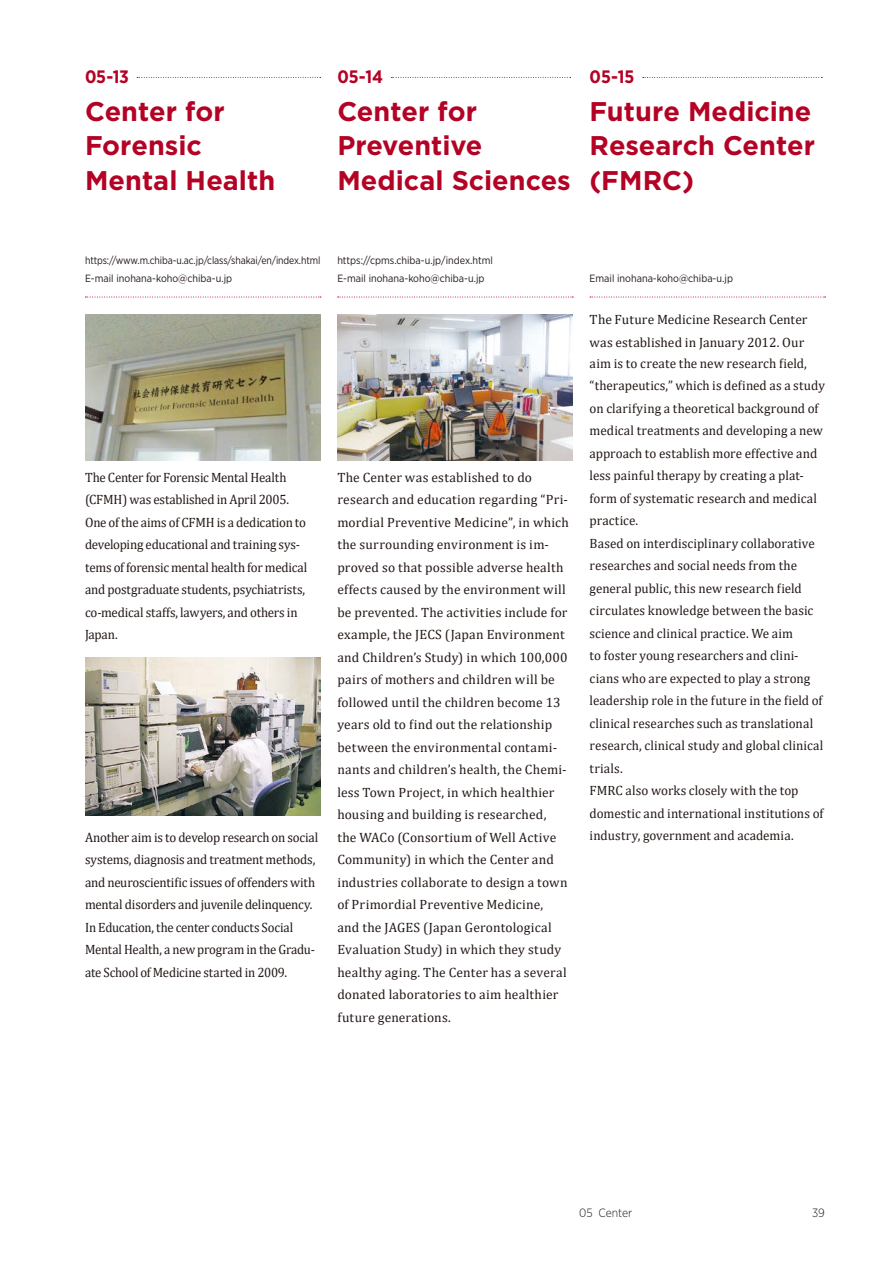
<style>
.page{position:relative;width:893px;height:1263px;background:#fff}
.page>*{position:absolute;margin:0;border:0;box-sizing:border-box;transform-origin:0 0}
.t1{font:700 27px/34.5px "Gotham";color:#b40225}
.t2{font:700 18px "Gotham Narrow";letter-spacing:-.005em;color:#b40225}
.t3{font:13.5px/22.5px "Cambria";letter-spacing:.005em;color:#231916}
.t4{font:13.5px/22.5px "Cambria";letter-spacing:-.015em;color:#231916;scale:.96 1}
.t5{font:300 12px "Gotham Narrow";color:#231916}
.t6{font:10.5px/18px "Gotham Narrow";color:#231916}
.t7{font:10.5px/18px "Gotham Narrow";color:#231916;scale:.96 1}
</style>
<div class="page">
<svg style="left:338px;top:297px;width:235px;height:1px"></svg>
<svg style="left:85px;top:297px;width:236px;height:1px"></svg>
<img style="left:85px;top:657px;width:235px;height:159px">
<img style="left:85px;top:314px;width:235px;height:146px">
<svg style="left:137px;top:77px;width:184px;height:1px"></svg>
<svg style="left:391px;top:77px;width:180px;height:1px"></svg>
<svg style="left:643px;top:77px;width:179px;height:1px"></svg>
<img style="left:337px;top:314px;width:236px;height:146px">
<svg style="left:590px;top:297px;width:236px;height:1px"></svg>
<h2 class="t2" style="left:85px;top:65px;width:45px">05-13</h2>
<h2 class="t2" style="left:337px;top:65px;width:47px">05-14</h2>
<h2 class="t2" style="left:590px;top:65px;width:46px">05-15</h2>
<h1 class="t1" style="left:590px;top:93px;width:227px">Future Medicine<br>Research Center (FMRC)</h1>
<h1 class="t1" style="left:85px;top:93px;width:192px">Center for<br>Forensic<br>Mental Health</h1>
<h1 class="t1" style="left:337px;top:93px;width:235px">Center for<br>Preventive<br>Medical Sciences</h1>
<p class="t7" style="left:85px;top:251px;width:247px">https://www.m.chiba-u.ac.jp/class/shakai/en/index.html<br>E-mail inohana-koho@chiba-u.jp</p>
<p class="t6" style="left:337px;top:251px;width:157px">https://cpms.chiba-u.jp/index.html<br>E-mail inohana-koho@chiba-u.jp</p>
<p class="t4" style="left:85px;top:466px;width:233px">The Center for Forensic Mental Health (CFMH) was established in April 2005.<br>One of the aims of CFMH is a dedication to developing educational and training sys&shy;tems of forensic mental health for medical and postgraduate students, psychiatrists, co-medical staffs, lawyers, and others in Japan.</p>
<p class="t4" style="left:85px;top:826px;width:245px">Another aim is to develop research on social systems, diagnosis and treatment methods, and neuroscientific issues of offenders with mental disorders and juvenile delinquency.<br>In Education, the center conducts Social Mental Health, a new program in the Gradu&shy;ate School of Medicine started in 2009.</p>
<p class="t3" style="left:337px;top:466px;width:233px">The Center was established to do research and education regarding “Pri&shy;mordial Preventive Medicine”, in which the surrounding environment is im&shy;proved so that possible adverse health effects caused by the environment will be prevented. The activities include for example, the JECS (Japan Environment and Children’s Study) in which 100,000 pairs of mothers and children will be followed until the children become 13 years old to find out the relationship between the environmental contami&shy;nants and children’s health, the Chemi&shy;less Town Project, in which healthier housing and building is researched, the WACo (Consortium of Well Active Community) in which the Center and industries collaborate to design a town of Primordial Preventive Medicine,<br>and the JAGES (Japan Gerontological Evaluation Study) in which they study healthy aging. The Center has a several donated laboratories to aim healthier future generations.</p>
<p class="t6" style="left:590px;top:269px;width:145px">Email inohana-koho@chiba-u.jp</p>
<p class="t3" style="left:590px;top:308px;width:219px">The Future Medicine Research Center was established in January 2012. Our</p>
<p class="t3" style="left:590px;top:352px;width:237px">aim is to create the new research field, “therapeutics,” which is defined as a study on clarifying a theoretical background of medical treatments and developing a new approach to establish more effective and less painful therapy by creating a plat&shy;form of systematic research and medical practice.<br>Based on interdisciplinary collaborative researches and social needs from the general public, this new research field circulates knowledge between the basic science and clinical practice. We aim<br>to foster young researchers and clini&shy;cians who are expected to play a strong leadership role in the future in the field of clinical researches such as translational research, clinical study and global clinical trials.<br>FMRC also works closely with the top domestic and international institutions of industry, government and academia.</p>
<p class="t5" style="left:579px;top:1205px;width:55px">05 Center</p>
<p class="t5" style="left:812px;top:1205px;width:14px">39</p>
</div>
